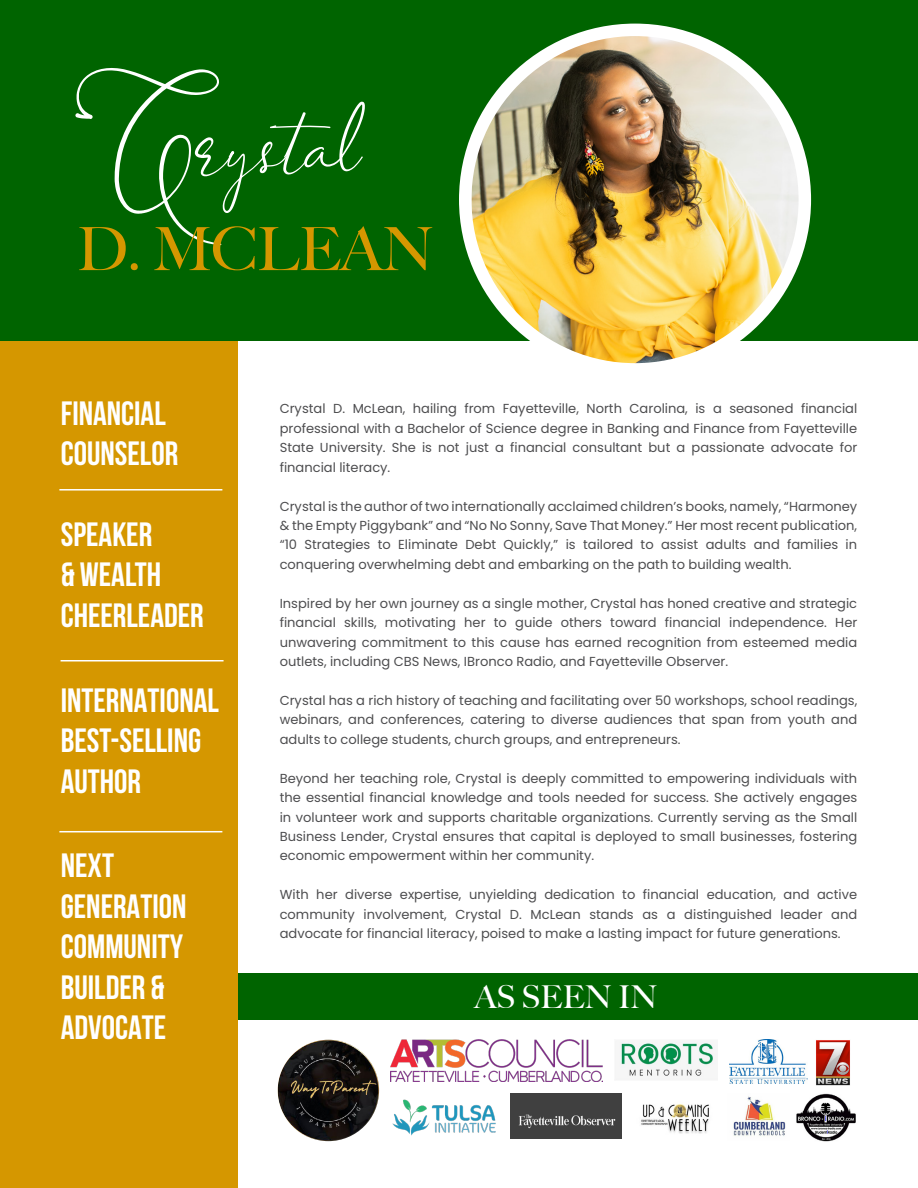
<style>
.page{position:relative;width:918px;height:1188px;background:#fff}
.page>*{position:absolute;margin:0;border:0;box-sizing:border-box;transform-origin:0 0}
.t1{font:103.2px "Asmelina Harley";letter-spacing:-.01em;color:#fff}
.t2{font:500 59.7px "Big Caslon";letter-spacing:-.01em;color:#d59700}
.t3{font:700 33.75px/40.5px "Bebas Neue";color:#fff}
.t4{font:500 31.5px "Big Caslon";letter-spacing:-.01em;color:#fff}
.t5{font:13.05px/19.5px "Poppins";color:#4d4d4f;text-align:justify}
</style>
<div class="page">
<div style="left:238px;top:973px;width:680px;height:47px;background:#006400"></div>
<div style="left:0;top:310px;width:238px;height:878px;background:#d59700"></div>
<div style="left:0;top:0;width:918px;height:340px;background:#006400"></div>
<hr style="left:59px;top:489px;width:163px;height:2px;background:#fff">
<hr style="left:59px;top:831px;width:163px;height:1px;background:#fff">
<hr style="left:61px;top:660px;width:163px;height:2px;background:#fff">
<img style="left:472px;top:30px;width:333px;height:332px">
<div style="left:459px;top:24px;width:352px;height:352px;border:13px solid #fff;border-radius:50%"></div>
<img style="left:392px;top:1099px;width:104px;height:37px">
<img style="left:390px;top:1040px;width:213px;height:41px">
<img style="left:796px;top:1093px;width:60px;height:49px">
<img style="left:816px;top:1040px;width:34px;height:45px">
<img style="left:733px;top:1096px;width:53px;height:40px">
<img style="left:511px;top:1094px;width:111px;height:45px">
<img style="left:729px;top:1039px;width:79px;height:45px">
<img style="left:616px;top:1042px;width:101px;height:38px">
<img style="left:641px;top:1104px;width:68px;height:30px">
<img style="left:278px;top:1040px;width:101px;height:101px;border-radius:51px">
<h1 class="t1" style="left:75px;top:91px;width:289px">Crystal</h1>
<h2 class="t2" style="left:77px;top:214px;width:359px">D. MCLEAN</h2>
<h3 class="t3" style="left:61px;top:393px;width:119px">FINANCIAL<br>COUNSELOR</h3>
<h3 class="t3" style="left:61px;top:514px;width:145px">SPEAKER<br>&amp; WEALTH<br>CHEERLEADER</h3>
<h3 class="t3" style="left:61px;top:679px;width:160px">INTERNATIONAL<br>BEST-SELLING<br>AUTHOR</h3>
<h3 class="t3" style="left:61px;top:845px;width:127px">NEXT<br>GENERATION<br>COMMUNITY<br>BUILDER &amp;<br>ADVOCATE</h3>
<p class="t5" style="left:280px;top:399px;width:579px">Crystal D. McLean, hailing from Fayetteville, North Carolina, is a seasoned financial professional with a Bachelor of Science degree in Banking and Finance from Fayetteville State University. She is not just a financial consultant but a passionate advocate for financial literacy.</p>
<p class="t5" style="left:280px;top:496px;width:579px">Crystal is the author of two internationally acclaimed children’s books, namely, “Harmoney &amp; the Empty Piggybank” and “No No Sonny, Save That Money.” Her most recent publication, “10 Strategies to Eliminate Debt Quickly,” is tailored to assist adults and families in conquering overwhelming debt and embarking on the path to building wealth.</p>
<p class="t5" style="left:280px;top:593px;width:579px">Inspired by her own journey as a single mother, Crystal has honed creative and strategic financial skills, motivating her to guide others toward financial independence. Her unwavering commitment to this cause has earned recognition from esteemed media outlets, including CBS News, IBronco Radio, and Fayetteville Observer.</p>
<p class="t5" style="left:280px;top:691px;width:579px">Crystal has a rich history of teaching and facilitating over 50 workshops, school readings, webinars, and conferences, catering to diverse audiences that span from youth and adults to college students, church groups, and entrepreneurs.</p>
<p class="t5" style="left:280px;top:768px;width:579px">Beyond her teaching role, Crystal is deeply committed to empowering individuals with the essential financial knowledge and tools needed for success. She actively engages in volunteer work and supports charitable organizations. Currently serving as the Small Business Lender, Crystal ensures that capital is deployed to small businesses, fostering economic empowerment within her community.</p>
<p class="t5" style="left:280px;top:885px;width:579px">With her diverse expertise, unyielding dedication to financial education, and active community involvement, Crystal D. McLean stands as a distinguished leader and advocate for financial literacy, poised to make a lasting impact for future generations.</p>
<h3 class="t4" style="left:475px;top:978px;width:185px">AS SEEN IN</h3>
</div>
